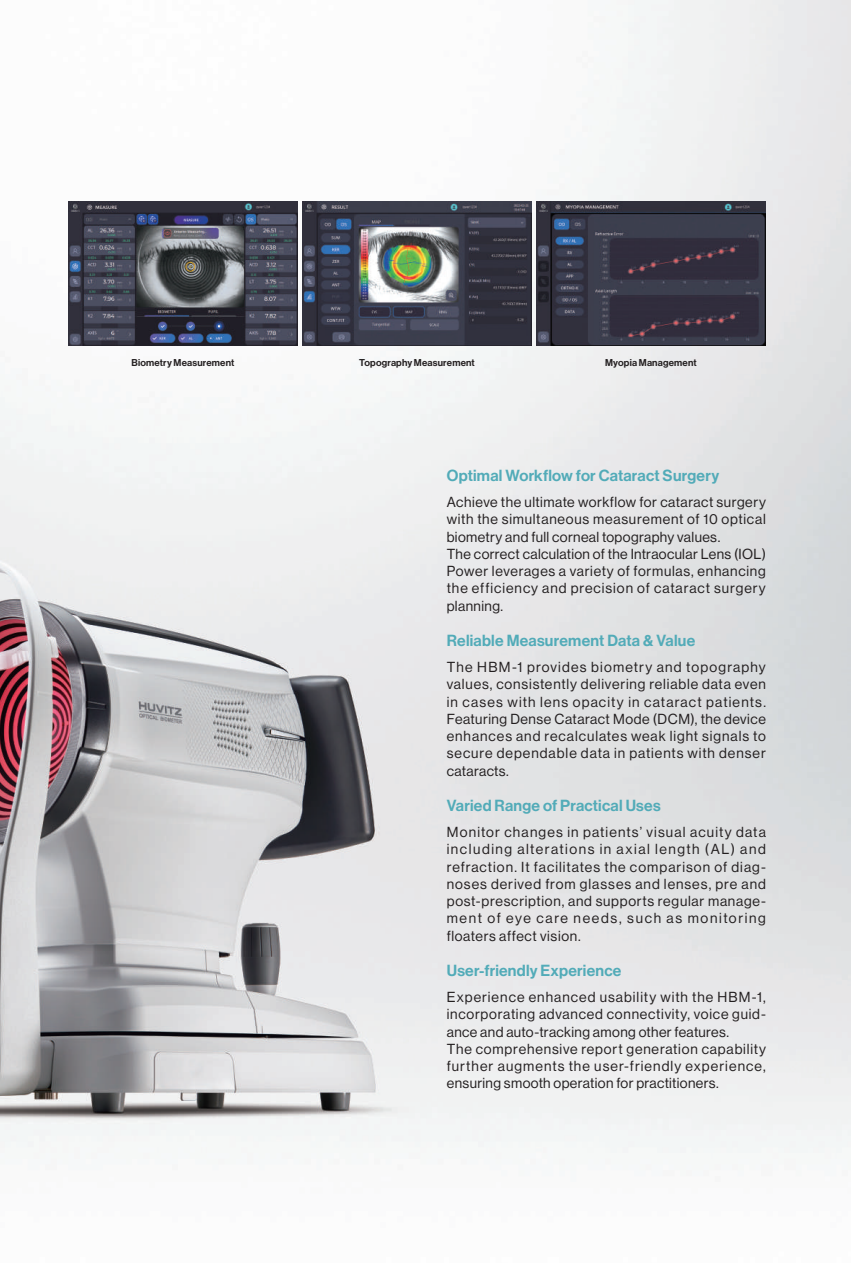
<style>
.page{position:relative;width:851px;height:1263px;background:#fff}
.page>*{position:absolute;margin:0;border:0;box-sizing:border-box;transform-origin:0 0}
.t1{font:15.75px "N Haas Grotesk DS Pro 65 Md";letter-spacing:.015em;color:#52abb8}
.t2{font:14.25px/17.2px "N Haas Grotesk DS Pro 55 Rg";letter-spacing:.05em;color:#231f20}
.t3{font:9.75px "N Haas Grotesk DS Pro 65 Md";letter-spacing:.02em;color:#231f20}
</style>
<div class="page">
<img style="left:0;top:0;width:850px;height:1153px">
<img style="left:68px;top:202px;width:230px;height:143px">
<img style="left:302px;top:202px;width:229px;height:143px">
<img style="left:536px;top:202px;width:229px;height:143px">
<p class="t3" style="left:131px;top:357px;width:104px">Biometry Measurement</p>
<p class="t3" style="left:359px;top:357px;width:117px">Topography Measurement</p>
<p class="t3" style="left:605px;top:357px;width:93px">Myopia Management</p>
<p class="t1" style="left:446px;top:467px;width:274px">Optimal Workflow for Cataract Surgery</p>
<p class="t2" style="left:446px;top:493px;width:321px">Achieve the ultimate workflow for cataract surgery with the simultaneous measurement of 10 optical biometry and full corneal topography values.<br>The correct calculation of the Intraocular Lens (IOL)<br>Power leverages a variety of formulas, enhancing the efficiency and precision of cataract surgery planning.</p>
<p class="t1" style="left:446px;top:632px;width:250px">Reliable Measurement Data &amp; Value</p>
<p class="t2" style="left:446px;top:658px;width:320px;text-align:justify">The HBM-1 provides biometry and topography values, consistently delivering reliable data even in cases with lens opacity in cataract patients.<br>Featuring Dense Cataract Mode (DCM), the device enhances and recalculates weak light signals to secure dependable data in patients with denser cataracts.</p>
<p class="t1" style="left:446px;top:797px;width:215px">Varied Range of Practical Uses</p>
<p class="t2" style="left:446px;top:823px;width:320px;text-align:justify">Monitor changes in patients’ visual acuity data including alterations in axial length (AL) and refraction. It facilitates the comparison of diag&shy;noses derived from glasses and lenses, pre and post-prescription, and supports regular manage&shy;ment of eye care needs, such as monitoring floaters affect vision.</p>
<p class="t1" style="left:446px;top:962px;width:176px">User-friendly Experience</p>
<p class="t2" style="left:446px;top:988px;width:320px">Experience enhanced usability with the HBM-1, incorporating advanced connectivity, voice guid&shy;ance and auto-tracking among other features.<br>The comprehensive report generation capability further augments the user-friendly experience, ensuring smooth operation for practitioners.</p>
</div>
